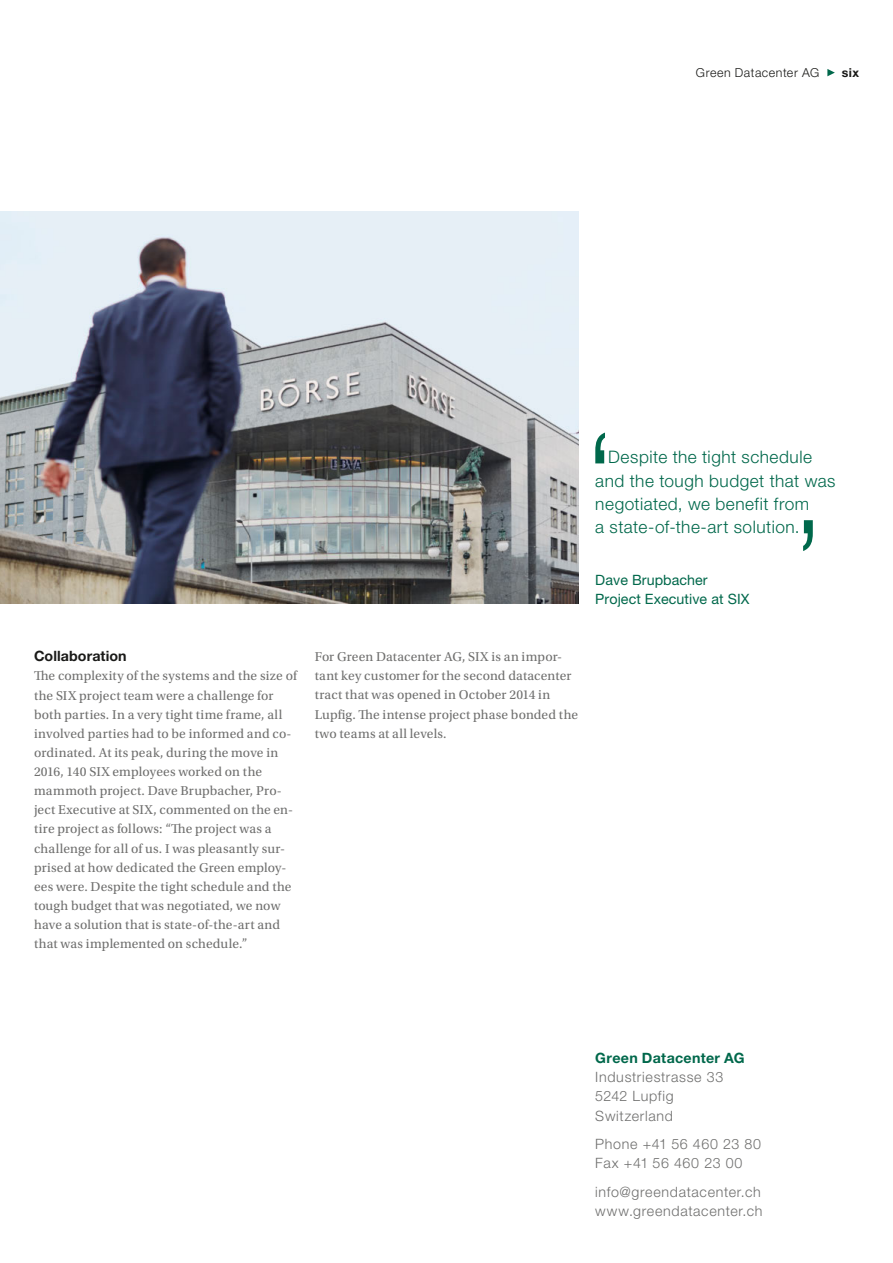
<style>
.page{position:relative;width:893px;height:1263px;background:#fff}
.page>*{position:absolute;margin:0;border:0;box-sizing:border-box;transform-origin:0 0}
.t1{font:300 17.25px/23.4px "Helvetica Neue LT Pro";letter-spacing:.03em;color:#00684b}
.t2{font:300 14.25px/19.2px "Helvetica Neue LT Pro";letter-spacing:.05em;color:#6f6f6e}
.t3{font:14.25px/19.2px "Helvetica Neue LT Pro";letter-spacing:.005em;color:#00684b}
.t4{font:700 14.25px "Helvetica Neue LT Pro";letter-spacing:.02em;color:#00684b}
.t5{font:700 14.25px "Helvetica Neue LT Pro";letter-spacing:.005em;color:#1a1a18}
.t6{font:13.5px/19.2px "Utopia Std";letter-spacing:.01em;color:#6f6f6e}
.t7{font:300 12.3px "Helvetica Neue LT Pro";letter-spacing:.04em;color:#1a1a18}
.t8{font:700 12.3px "Helvetica Neue LT Pro";color:#1a1a18}
</style>
<div class="page">
<svg style="left:827px;top:69px;width:8px;height:7px"></svg>
<img style="left:1px;top:212px;width:577px;height:392px">
<svg style="left:595px;top:433px;width:10px;height:30px"></svg>
<svg style="left:803px;top:520px;width:10px;height:31px"></svg>
<p class="t7" style="left:696px;top:65px;width:125px">Green Datacenter AG</p>
<p class="t8" style="left:842px;top:65px;width:19px">six</p>
<p class="t5" style="left:34px;top:647px;width:94px">Collaboration</p>
<p class="t6" style="left:34px;top:667px;width:264px">The complexity of the systems and the size of the SIX project team were a challenge for both parties. In a very tight time frame, all involved parties had to be informed and co&shy;ordinated. At its peak, during the move in 2016, 140 SIX employees worked on the mammoth project. Dave Brupbacher, Pro&shy;ject Executive at SIX, commented on the en&shy;tire project as follows: “The project was a challenge for all of us. I was pleasantly sur&shy;prised at how dedicated the Green employ&shy;ees were. Despite the tight schedule and the tough budget that was negotiated, we now have a solution that is state-of-the-art and that was implemented on schedule.”</p>
<p class="t6" style="left:315px;top:647px;width:265px">For Green Datacenter AG, SIX is an impor&shy;tant key customer for the second datacenter tract that was opened in October 2014 in Lupfig. The intense project phase bonded the two teams at all levels.</p>
<p class="t1" style="left:595px;top:445px;width:242px;text-indent:13px">Despite the tight schedule and the tough budget that was negotiated, we benefit from<br>a state-of-the-art solution.</p>
<p class="t3" style="left:595px;top:570px;width:156px">Dave Brupbacher<br>Project Executive at SIX</p>
<p class="t4" style="left:595px;top:1049px;width:151px">Green Datacenter AG</p>
<p class="t2" style="left:595px;top:1067px;width:129px">Industriestrasse 33<br>5242 Lupfig<br>Switzerland</p>
<p class="t2" style="left:595px;top:1134px;width:167px">Phone +41 56 460 23 80<br>Fax +41 56 460 23 00</p>
<p class="t2" style="left:595px;top:1182px;width:169px">info@greendatacenter.ch www.greendatacenter.ch</p>
</div>
